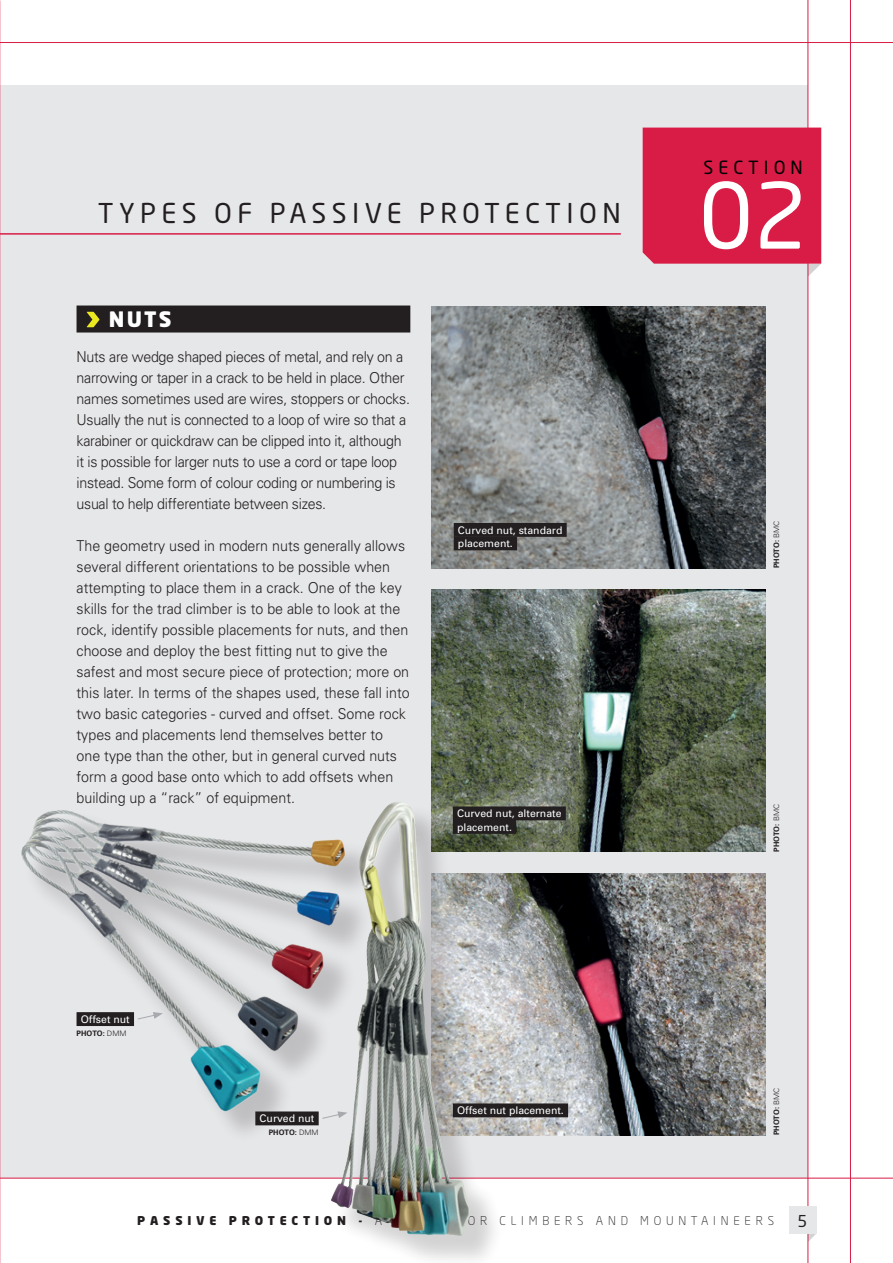
<style>
.page{position:relative;width:893px;height:1263px;background:#fff}
.page>*{position:absolute;margin:0;border:0;box-sizing:border-box;transform-origin:0 0}
.t1{font:90px "Neo Sans";color:#fff}
.t2{font:27px "Neo Sans";letter-spacing:.2em;color:#231f20}
.t3{font:900 21px "Neo Sans";color:#fff}
.t4{font:18px "Neo Sans";letter-spacing:.28em;color:#000001}
.t5{font:16.2px "Neo Sans";color:#231f20}
.t6{font:300 15px/21px "Univers";color:#231f20;scale:.95 1}
.t7{font:300 15px/21px "Univers";letter-spacing:-.02em;color:#231f20;scale:.95 1}
.t8{font:300 12px "Neo Sans";letter-spacing:.4em;color:#231f20}
.t9{font:10.5px/13.5px "Univers";color:#fff}
.t10{font:700 7.5px "Univers";color:#231f20}
.s1{font-weight:300}
.s2{font-weight:900}
</style>
<div class="page">
<div style="left:0;top:85px;width:808px;height:1093px;background:#e6e7e9"></div>
<hr style="left:0;top:233px;width:1px;height:945px;background:#231f20">
<hr style="left:0;top:42px;width:893px;height:1px;background:#d81c46">
<hr style="left:0;top:1178px;width:893px;height:1px;background:#d81c46">
<hr style="left:808px;top:0;width:1px;height:1263px;background:#d81c46">
<hr style="left:850px;top:0;width:1px;height:1263px;background:#d81c46">
<svg style="left:808px;top:1234px;width:8px;height:8px"></svg>
<div style="left:789px;top:1207px;width:27px;height:27px;background:#e6e7e9"></div>
<hr style="left:0;top:233px;width:621px;height:2px;background:#d81c46">
<svg style="left:642px;top:126px;width:180px;height:150px;background:#d93358"></svg>
<div style="left:77px;top:305px;width:333px;height:27px;background:#231f20"></div>
<svg style="left:87px;top:312px;width:12px;height:15px"></svg>
<img style="left:432px;top:306px;width:333px;height:262px">
<img style="left:432px;top:590px;width:333px;height:262px">
<img style="left:21px;top:810px;width:309px;height:322px">
<img style="left:505px;top:873px;width:260px;height:262px">
<div style="left:333px;top:803px;width:172px;height:460px;background:#231f20;opacity:.2"></div>
<img style="left:330px;top:803px;width:141px;height:433px">
<div style="left:454px;top:523px;width:113px;height:14px;background:#231f20"></div>
<div style="left:454px;top:536px;width:63px;height:14px;background:#231f20"></div>
<div style="left:453px;top:806px;width:113px;height:14px;background:#231f20"></div>
<div style="left:453px;top:820px;width:63px;height:14px;background:#231f20"></div>
<div style="left:453px;top:1103px;width:115px;height:14px;background:#231f20"></div>
<div style="left:77px;top:1012px;width:57px;height:14px;background:#231f20"></div>
<svg style="left:137px;top:1012px;width:26px;height:8px"></svg>
<div style="left:255px;top:1111px;width:64px;height:14px;background:#231f20"></div>
<svg style="left:321px;top:1111px;width:26px;height:8px"></svg>
<h2 class="t2" style="left:98px;top:197px;width:525px">TYPES OF PASSIVE PROTECTION</h2>
<h3 class="t3" style="left:109px;top:306px;width:64px">NUTS</h3>
<p class="t7" style="left:77px;top:346px;width:352px">Nuts are wedge shaped pieces of metal, and rely on a narrowing or taper in a crack to be held in place. Other names sometimes used are wires, stoppers or chocks.<br>Usually the nut is connected to a loop of wire so that a karabiner or quickdraw can be clipped into it, although it is possible for larger nuts to use a cord or tape loop instead. Some form of colour coding or numbering is usual to help differentiate between sizes.</p>
<p class="t6" style="left:77px;top:535px;width:352px">The geometry used in modern nuts generally allows several different orientations to be possible when attempting to place them in a crack. One of the key skills for the trad climber is to be able to look at the rock, identify possible placements for nuts, and then choose and deploy the best fitting nut to give the safest and most secure piece of protection; more on this later. In terms of the shapes used, these fall into two basic categories - curved and offset. Some rock types and placements lend themselves better to one type than the other, but in general curved nuts form a good base onto which to add offsets when building up a “rack” of equipment.</p>
<p class="t9" style="left:458px;top:523px;width:106px">Curved nut, standard placement.</p>
<p class="t9" style="left:457px;top:806px;width:106px">Curved nut, alternate placement.</p>
<p class="t9" style="left:81px;top:1012px;width:50px">Offset nut</p>
<p class="t10" style="left:77px;top:1029px;width:51px">PHOTO: <span class="s1">DMM</span></p>
<p class="t9" style="left:260px;top:1111px;width:56px">Curved nut</p>
<p class="t10" style="left:269px;top:1128px;width:51px">PHOTO: <span class="s1">DMM</span></p>
<p class="t9" style="left:457px;top:1103px;width:108px">Offset nut placement.</p>
<p class="t4" style="left:703px;top:156px;width:101px">SECTION</p>
<h1 class="t1" style="left:699px;top:160px;width:110px">02</h1>
<p class="t10" style="left:772px;top:568px;width:49px;rotate:-90deg">PHOTO: <span class="s1">BMC</span></p>
<p class="t10" style="left:772px;top:852px;width:49px;rotate:-90deg">PHOTO: <span class="s1">BMC</span></p>
<p class="t10" style="left:772px;top:1135px;width:49px;rotate:-90deg">PHOTO: <span class="s1">BMC</span></p>
<p class="t8" style="left:137px;top:1214px;width:638px"><span class="s2">PASSIVE PROTECTION -</span> A GUIDE FOR CLIMBERS AND MOUNTAINEERS</p>
<p class="t5" style="left:798px;top:1211px;width:11px">5</p>
</div>
